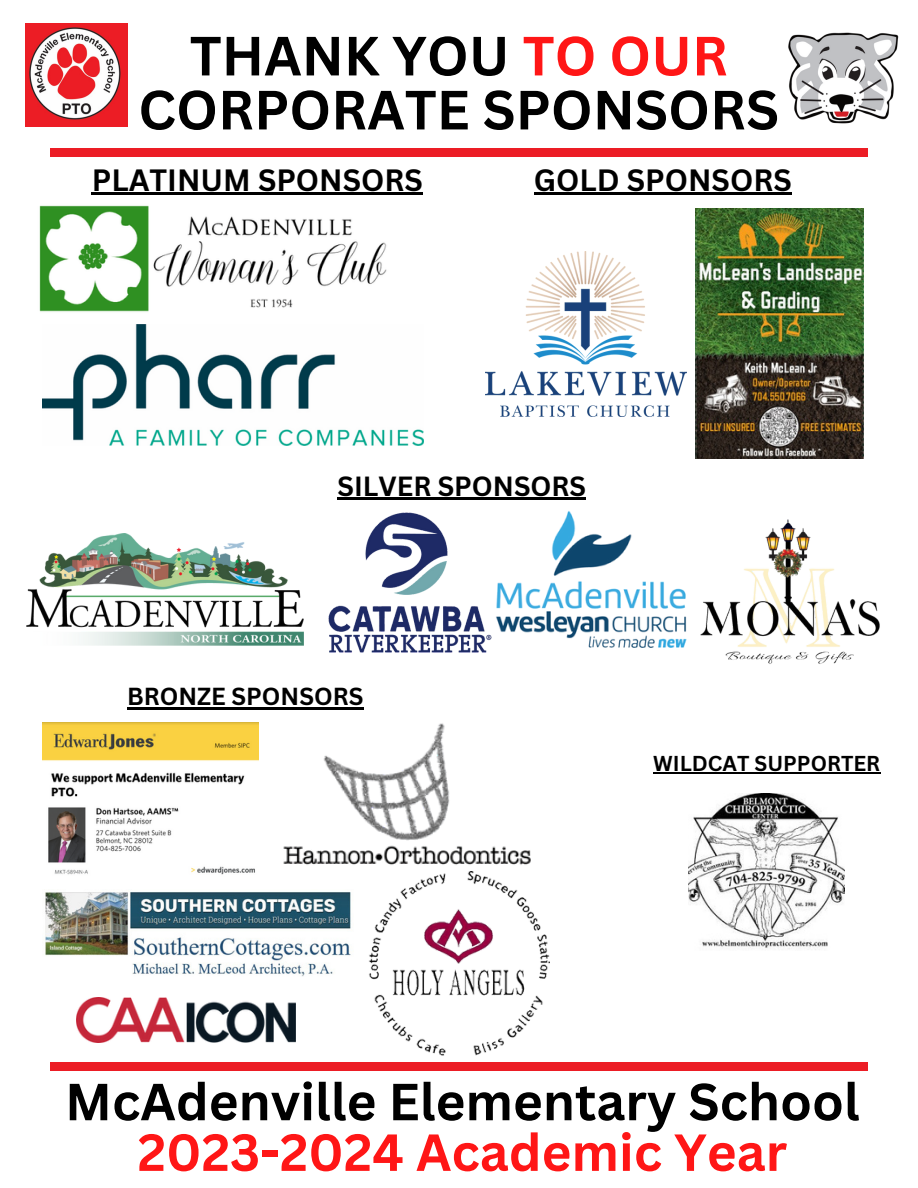
<style>
.page{position:relative;width:918px;height:1188px;background:#fff}
.page>*{position:absolute;margin:0;border:0;box-sizing:border-box;transform-origin:0 0}
.t1{font:700 54px/54px "Canva Sans";color:#000;text-align:center}
.t2{font:700 51px/50.7px "Canva Sans";color:#000;text-align:center}
.t3{font:700 30px "Canva Sans";color:#000}
.t4{font:700 27px "Canva Sans";color:#000}
.t5{font:700 24px "Canva Sans";color:#000}
.t6{font:700 21px "Canva Sans";color:#000}
.s1{color:#ff1616}
</style>
<div class="page">
<img style="left:26px;top:24px;width:102px;height:102px">
<img style="left:788px;top:32px;width:111px;height:92px">
<div style="left:50px;top:148px;width:818px;height:8px;background:#ec1d25"></div>
<div style="left:50px;top:1063px;width:818px;height:8px;background:#ec1d25"></div>
<img style="left:39px;top:192px;width:362px;height:133px">
<img style="left:42px;top:325px;width:381px;height:120px">
<img style="left:695px;top:209px;width:169px;height:250px">
<img style="left:485px;top:252px;width:202px;height:164px">
<img style="left:26px;top:533px;width:277px;height:113px">
<img style="left:505px;top:497px;width:182px;height:151px">
<img style="left:328px;top:497px;width:177px;height:156px">
<img style="left:700px;top:519px;width:180px;height:145px">
<img style="left:42px;top:723px;width:216px;height:152px">
<img style="left:77px;top:997px;width:218px;height:45px">
<img style="left:45px;top:892px;width:306px;height:84px">
<img style="left:283px;top:723px;width:248px;height:149px">
<img style="left:689px;top:794px;width:156px;height:156px">
<img style="left:363px;top:872px;width:186px;height:191px">
<hr style="left:92px;top:193px;width:331px;height:2px;background:#000">
<hr style="left:534px;top:193px;width:258px;height:2px;background:#000">
<hr style="left:338px;top:498px;width:248px;height:2px;background:#000">
<hr style="left:127px;top:707px;width:237px;height:2px;background:#000">
<hr style="left:653px;top:772px;width:227px;height:1px;background:#000">
<p class="t1" style="left:138px;top:27px;width:642px">THANK YOU <span class="s1">TO OUR<br></span>CORPORATE SPONSORS</p>
<p class="t3" style="left:92px;top:159px;width:333px">PLATINUM SPONSORS</p>
<p class="t3" style="left:534px;top:159px;width:259px">GOLD SPONSORS</p>
<p class="t4" style="left:338px;top:467px;width:250px">SILVER SPONSORS</p>
<p class="t5" style="left:127px;top:679px;width:238px">BRONZE SPONSORS</p>
<p class="t6" style="left:653px;top:749px;width:229px">WILDCAT SUPPORTER</p>
<p class="t2" style="left:65px;top:1075px;width:796px">McAdenville Elementary School<br><span class="s1">2023-2024 Academic Year</span></p>
</div>
